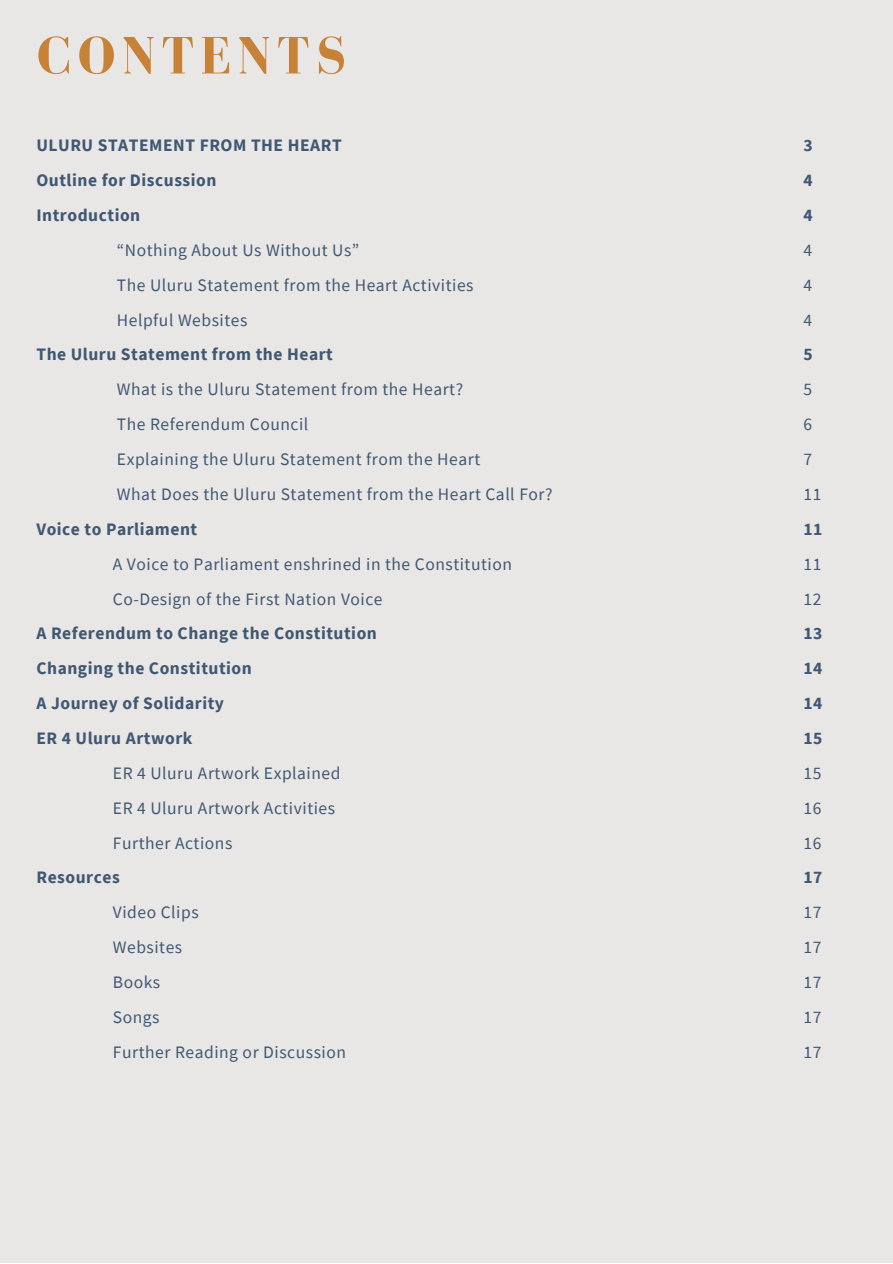
<style>
.page{position:relative;width:893px;height:1264px;background:#fff}
.page>*{position:absolute;margin:0;border:0;box-sizing:border-box;transform-origin:0 0}
.t1{font:700 54px "Bodoni FLF";letter-spacing:.12em;color:#c88237}
.t2{font:17.55px/34.8px "Source Sans Pro";letter-spacing:.03em;color:#405873}
.t3{font:700 17.55px/34.8px "Source Sans Pro";letter-spacing:.03em;color:#405873}
</style>
<div class="page">
<div style="left:0;top:0;width:892px;height:1262px;background:#e8e7e5"></div>
<h1 class="t1" style="left:37px;top:26px;width:310px">CONTENTS</h1>
<p class="t3" style="left:36px;top:128px;width:307px">ULURU STATEMENT FROM THE HEART<br>Outline for Discussion<br>Introduction</p>
<p class="t2" style="left:117px;top:232px;width:358px">“Nothing About Us Without Us”<br>The Uluru Statement from the Heart Activities<br>Helpful Websites</p>
<p class="t3" style="left:36px;top:337px;width:298px">The Uluru Statement from the Heart</p>
<p class="t2" style="left:117px;top:371px;width:437px">What is the Uluru Statement from the Heart?<br>The Referendum Council<br>Explaining the Uluru Statement from the Heart<br>What Does the Uluru Statement from the Heart Call For?</p>
<p class="t3" style="left:36px;top:511px;width:162px">Voice to Parliament</p>
<p class="t2" style="left:113px;top:546px;width:400px">A Voice to Parliament enshrined in the Constitution<br>Co-Design of the First Nation Voice</p>
<p class="t3" style="left:36px;top:615px;width:342px">A Referendum to Change the Constitution<br>Changing the Constitution<br>A Journey of Solidarity<br>ER 4 Uluru Artwork</p>
<p class="t2" style="left:113px;top:755px;width:229px">ER 4 Uluru Artwork Explained<br>ER 4 Uluru Artwork Activities<br>Further Actions</p>
<p class="t3" style="left:36px;top:859px;width:85px">Resources</p>
<p class="t2" style="left:113px;top:894px;width:234px">Video Clips<br>Websites<br>Books<br>Songs<br>Further Reading or Discussion</p>
<p class="t3" style="left:803px;top:128px;width:11px;text-align:justify">3<br>4<br>4</p>
<p class="t2" style="left:803px;top:232px;width:10px;text-align:justify">4<br>4<br>4</p>
<p class="t3" style="left:803px;top:337px;width:11px">5</p>
<p class="t2" style="left:803px;top:371px;width:19px">5<br>6<br>7<br>11</p>
<p class="t3" style="left:803px;top:511px;width:21px">11</p>
<p class="t2" style="left:803px;top:546px;width:19px">11<br>12</p>
<p class="t3" style="left:803px;top:615px;width:21px;text-align:justify">13<br>14<br>14<br>15</p>
<p class="t2" style="left:803px;top:755px;width:19px;text-align:justify">15<br>16<br>16</p>
<p class="t3" style="left:803px;top:859px;width:21px">17</p>
<p class="t2" style="left:803px;top:894px;width:19px;text-align:justify">17<br>17<br>17<br>17<br>17</p>
</div>
